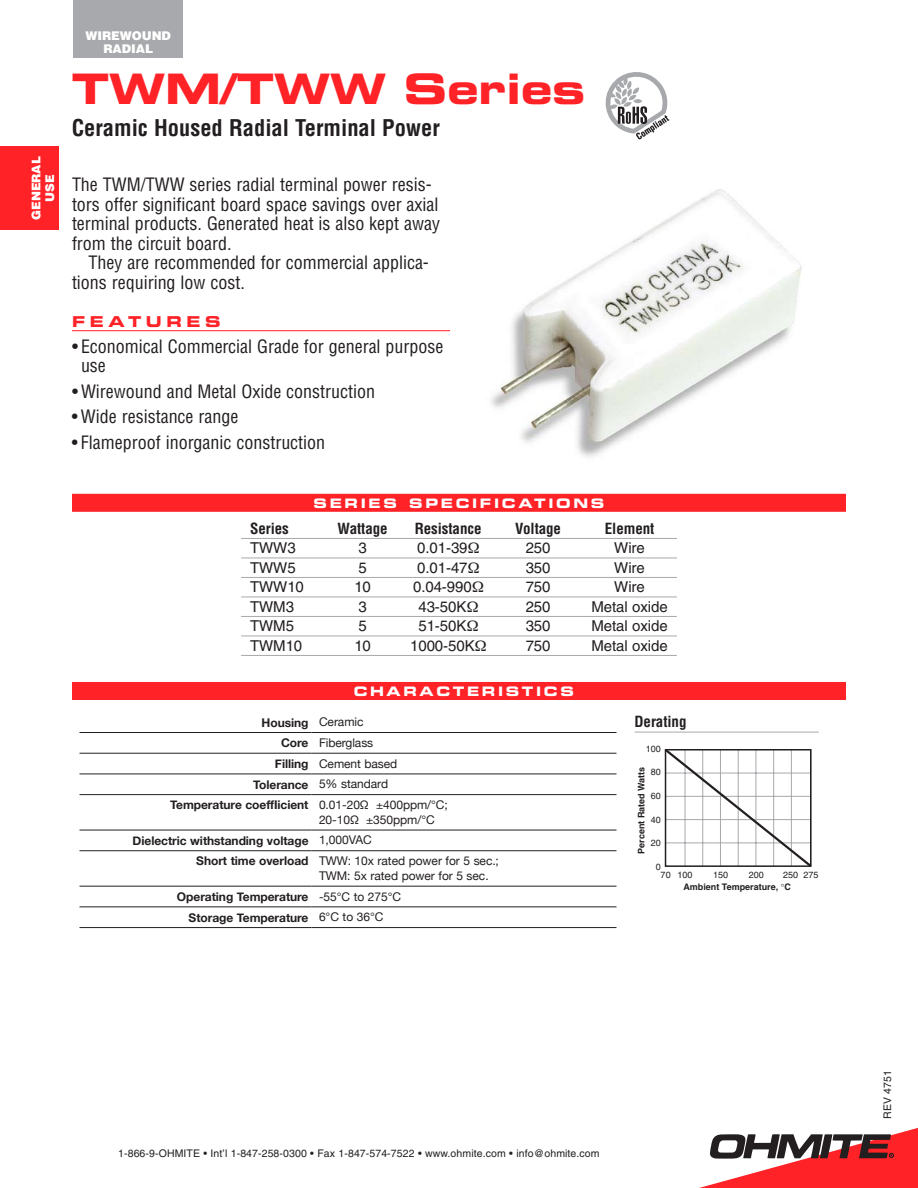
<style>
.page{position:relative;width:918px;height:1188px;background:#fff}
.page>*{position:absolute;margin:0;border:0;box-sizing:border-box;transform-origin:0 0}
.t1{font:42px "Eurostile Bold Extended Two";color:#ff2227}
.t2{font:700 condensed 22.5px "Helvetica";color:#231f20}
.t3{font:condensed 18px/19.5px "Helvetica";color:#231f20}
.t4{font:15px "Helvetica";letter-spacing:-.005em;color:#231f20}
.t5{font:700 condensed 15px "Helvetica";letter-spacing:-.005em;color:#231f20}
.t6{font:15px "Eurostile Bold Extended Two";letter-spacing:.3em;color:#ff2227}
.t7{font:13.05px "Eurostile Bold Extended Two";letter-spacing:.2em;color:#fff}
.t8{font:700 12px "Helvetica Neue";letter-spacing:-.005em;color:#231f20}
.t9{font:12px "Helvetica Neue";letter-spacing:-.005em;color:#231f20}
.t10{font:900 12px/13.5px "Helvetica";letter-spacing:-.005em;color:#fff;text-align:center}
.t11{font:10.5px "Helvetica";letter-spacing:.01em;color:#231f20}
.t12{font:700 9px "Helvetica";color:#231f20}
.t13{font:9px "Helvetica";color:#231f20}
.s1{font-family:"Times"}
.s2{font-weight:400}
.s3{font-weight:700}
</style>
<div class="page">
<svg style="left:699px;top:1128px;width:219px;height:60px"></svg>
<div style="left:0;top:147px;width:59px;height:83px;background:#ff2227"></div>
<div style="left:73px;top:0;width:110px;height:58px;background:#a7a9ac"></div>
<hr style="left:241px;top:538px;width:436px;height:1px;background:#a7a9ac">
<hr style="left:241px;top:558px;width:436px;height:1px;background:#a7a9ac">
<hr style="left:241px;top:577px;width:436px;height:1px;background:#a7a9ac">
<hr style="left:241px;top:597px;width:436px;height:1px;background:#a7a9ac">
<hr style="left:241px;top:616px;width:436px;height:1px;background:#a7a9ac">
<hr style="left:241px;top:636px;width:436px;height:1px;background:#a7a9ac">
<hr style="left:241px;top:655px;width:436px;height:1px;background:#a7a9ac">
<hr style="left:635px;top:732px;width:184px;height:1px;background:#a7a9ac">
<svg style="left:606px;top:72px;width:64px;height:67px"></svg>
<svg style="left:664px;top:749px;width:148px;height:118px"></svg>
<hr style="left:80px;top:732px;width:232px;height:1px;background:#231f20">
<hr style="left:312px;top:732px;width:305px;height:1px;background:#231f20">
<hr style="left:80px;top:753px;width:232px;height:1px;background:#231f20">
<hr style="left:312px;top:753px;width:305px;height:1px;background:#231f20">
<hr style="left:80px;top:774px;width:232px;height:1px;background:#231f20">
<hr style="left:312px;top:774px;width:305px;height:1px;background:#231f20">
<hr style="left:80px;top:794px;width:232px;height:1px;background:#231f20">
<hr style="left:312px;top:794px;width:305px;height:1px;background:#231f20">
<hr style="left:80px;top:830px;width:232px;height:1px;background:#231f20">
<hr style="left:312px;top:830px;width:305px;height:1px;background:#231f20">
<hr style="left:80px;top:850px;width:232px;height:1px;background:#231f20">
<hr style="left:312px;top:850px;width:305px;height:1px;background:#231f20">
<hr style="left:80px;top:886px;width:232px;height:1px;background:#231f20">
<hr style="left:312px;top:886px;width:305px;height:1px;background:#231f20">
<hr style="left:80px;top:907px;width:232px;height:1px;background:#231f20">
<hr style="left:312px;top:907px;width:305px;height:1px;background:#231f20">
<hr style="left:80px;top:927px;width:232px;height:1px;background:#231f20">
<hr style="left:312px;top:927px;width:305px;height:1px;background:#231f20">
<hr style="left:72px;top:330px;width:378px;height:1px;background:#ff2227">
<div style="left:72px;top:494px;width:774px;height:18px;background:#ff2227"></div>
<div style="left:72px;top:682px;width:774px;height:18px;background:#ff2227"></div>
<img style="left:490px;top:189px;width:312px;height:268px">
<p class="t10" style="left:29px;top:220px;width:65px;rotate:-90deg">GENERAL<br>USE</p>
<p class="t10" style="left:85px;top:28px;width:87px">WIREWOUND<br>RADIAL</p>
<h1 class="t1" style="left:72px;top:60px;width:515px">TWM/TWW SERIES</h1>
<p class="t2" style="left:72px;top:114px;width:370px">Ceramic Housed Radial Terminal Power</p>
<p class="t3" style="left:72px;top:175px;width:370px">The TWM/TWW series radial terminal power resis&shy;tors offer significant board space savings over axial terminal products. Generated heat is also kept away from the circuit board.</p>
<p class="t3" style="left:72px;top:253px;width:358px;text-indent:17px">They are recommended for commercial applica&shy;tions requiring low cost.</p>
<p class="t6" style="left:72px;top:312px;width:146px">FEATURES</p>
<p class="t3" style="left:81px;top:336px;width:364px;text-indent:-9px">• Economical Commercial Grade for general purpose use</p>
<p class="t3" style="left:72px;top:381px;width:305px">• Wirewound and Metal Oxide construction</p>
<p class="t3" style="left:72px;top:407px;width:168px">• Wide resistance range</p>
<p class="t3" style="left:72px;top:432px;width:255px">• Flameproof inorganic construction</p>
<p class="t7" style="left:314px;top:494px;width:31px">SER</p>
<p class="t7" style="left:361px;top:494px;width:245px">IE S SPE CIFICATIONS</p>
<p class="t5" style="left:250px;top:519px;width:40px">Series</p>
<p class="t5" style="left:338px;top:519px;width:52px">Wattage</p>
<p class="t5" style="left:415px;top:519px;width:68px">Resistance</p>
<p class="t5" style="left:515px;top:519px;width:47px">Voltage</p>
<p class="t5" style="left:605px;top:519px;width:51px">Element</p>
<p class="t4" style="left:250px;top:539px;width:47px">TWW3</p>
<p class="t4" style="left:358px;top:539px;width:10px">3</p>
<p class="t4" style="left:417px;top:539px;width:63px">0.01-39<span class="s1">Ω</span></p>
<p class="t4" style="left:526px;top:539px;width:26px">250</p>
<p class="t4" style="left:614px;top:539px;width:32px">Wire</p>
<p class="t4" style="left:250px;top:559px;width:47px">TWW5</p>
<p class="t4" style="left:358px;top:559px;width:10px">5</p>
<p class="t4" style="left:417px;top:559px;width:63px">0.01-47<span class="s1">Ω</span></p>
<p class="t4" style="left:526px;top:559px;width:26px">350</p>
<p class="t4" style="left:614px;top:559px;width:32px">Wire</p>
<p class="t4" style="left:250px;top:578px;width:55px">TWW10</p>
<p class="t4" style="left:354px;top:578px;width:18px">10</p>
<p class="t4" style="left:413px;top:578px;width:72px">0.04-990<span class="s1">Ω</span></p>
<p class="t4" style="left:526px;top:578px;width:26px">750</p>
<p class="t4" style="left:614px;top:578px;width:32px">Wire</p>
<p class="t4" style="left:250px;top:598px;width:45px">TWM3</p>
<p class="t4" style="left:358px;top:598px;width:10px">3</p>
<p class="t4" style="left:418px;top:598px;width:61px">43-50K<span class="s1">Ω</span></p>
<p class="t4" style="left:526px;top:598px;width:26px">250</p>
<p class="t4" style="left:591px;top:598px;width:78px">Metal oxide</p>
<p class="t4" style="left:250px;top:617px;width:45px">TWM5</p>
<p class="t4" style="left:358px;top:617px;width:10px">5</p>
<p class="t4" style="left:418px;top:617px;width:61px">51-50K<span class="s1">Ω</span></p>
<p class="t4" style="left:526px;top:617px;width:26px">350</p>
<p class="t4" style="left:591px;top:617px;width:78px">Metal oxide</p>
<p class="t4" style="left:250px;top:637px;width:54px">TWM10</p>
<p class="t4" style="left:354px;top:637px;width:18px">10</p>
<p class="t4" style="left:410px;top:637px;width:77px">1000-50K<span class="s1">Ω</span></p>
<p class="t4" style="left:526px;top:637px;width:26px">750</p>
<p class="t4" style="left:591px;top:637px;width:78px">Metal oxide</p>
<p class="t7" style="left:354px;top:682px;width:98px">C HARACT</p>
<p class="t7" style="left:467px;top:682px;width:45px">ERISTICS</p>
<p class="t8" style="left:262px;top:715px;width:103px">Housing <span class="s2">Ceramic</span></p>
<p class="t9" style="left:281px;top:736px;width:94px"><span class="s3">Core</span> Fiberglass</p>
<p class="t9" style="left:275px;top:756px;width:124px"><span class="s3">Filling</span> Cement based</p>
<p class="t9" style="left:253px;top:777px;width:136px"><span class="s3">Tolerance</span> 5% standard</p>
<p class="t8" style="left:170px;top:798px;width:279px">Temperature coeffIicient <span class="s2">0.01-20Ω ±400ppm/°C;</span></p>
<p class="t9" style="left:319px;top:813px;width:117px">20-10Ω ±350ppm/°C</p>
<p class="t8" style="left:133px;top:833px;width:241px">Dielectric withstanding voltage <span class="s2">1,000VAC</span></p>
<p class="t9" style="left:196px;top:854px;width:304px"><span class="s3">Short time overload</span> TWW: 10x rated power for 5 sec.;</p>
<p class="t9" style="left:319px;top:869px;width:171px">TWM: 5x rated power for 5 sec.</p>
<p class="t8" style="left:177px;top:889px;width:226px">Operating Temperature <span class="s2">-55°C to 275°C</span></p>
<p class="t8" style="left:189px;top:910px;width:196px">Storage Temperature <span class="s2">6°C to 36°C</span></p>
<p class="t5" style="left:635px;top:713px;width:53px">Derating</p>
<p class="t13" style="left:646px;top:743px;width:17px">100</p>
<p class="t12" style="left:636px;top:854px;width:89px;rotate:-90deg">Percent Rated Watts</p>
<p class="t12" style="left:683px;top:881px;width:109px">Ambient Temperature, □C</p>
<p class="t13" style="left:651px;top:767px;width:12px">80</p>
<p class="t13" style="left:651px;top:791px;width:12px">60</p>
<p class="t13" style="left:651px;top:814px;width:12px">40</p>
<p class="t13" style="left:651px;top:838px;width:12px">20</p>
<p class="t13" style="left:656px;top:862px;width:7px">0</p>
<p class="t13" style="left:803px;top:869px;width:17px">275</p>
<p class="t13" style="left:661px;top:869px;width:33px">70 100</p>
<p class="t13" style="left:713px;top:869px;width:17px">150</p>
<p class="t13" style="left:749px;top:869px;width:17px">200</p>
<p class="t13" style="left:783px;top:869px;width:17px">250</p>
<p class="t11" style="left:118px;top:1148px;width:483px">1-866-9-OHMITE • Int’l 1-847-258-0300 • Fax 1-847-574-7522 • www.ohmite.com • info@ohmite.com</p>
<p class="t11" style="left:881px;top:1119px;width:50px;rotate:-90deg">REV 4751</p>
</div>
